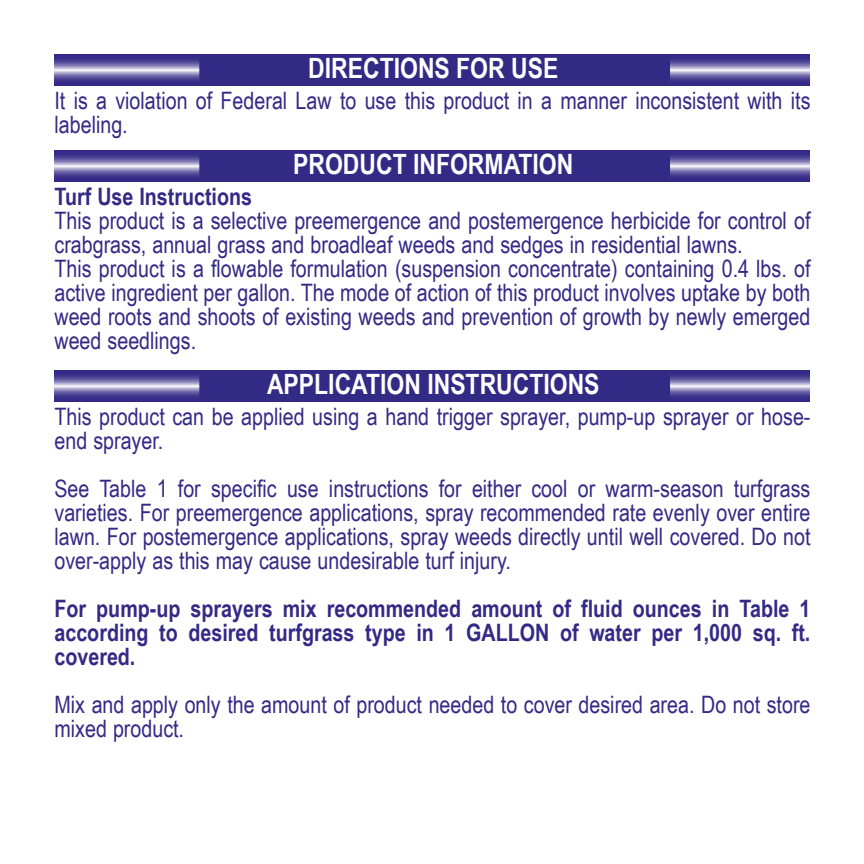
<style>
.page{position:relative;width:864px;height:864px;background:#fff}
.page>*{position:absolute;margin:0;border:0;box-sizing:border-box;transform-origin:0 0}
.t1{font:700 28px "Arial Narrow";color:#fff}
.t2{font:24px/24px "Arial Narrow";color:#332a86}
.t3{font:700 24px/24px "Arial Narrow";color:#332a86;text-align:justify}
</style>
<div class="page">
<svg style="left:54px;top:55px;width:756px;height:31px;background:#6b64a7"></svg>
<div style="left:199px;top:54px;width:471px;height:32px;background:#332a86;border-radius:8px"></div>
<svg style="left:54px;top:151px;width:756px;height:31px;background:#6b64a7"></svg>
<div style="left:199px;top:150px;width:471px;height:32px;background:#332a86;border-radius:8px"></div>
<svg style="left:54px;top:371px;width:756px;height:31px;background:#6b64a7"></svg>
<div style="left:199px;top:370px;width:471px;height:32px;background:#332a86;border-radius:8px"></div>
<p class="t1" style="left:308px;top:47px;width:252px">DIRECTIONS FOR USE</p>
<p class="t2" style="left:54px;top:87px;width:758px">It is a violation of Federal Law to use this product in a manner inconsistent with its labeling.</p>
<p class="t1" style="left:293px;top:143px;width:282px">PRODUCT INFORMATION</p>
<p class="t3" style="left:54px;top:183px;width:199px">Turf Use Instructions</p>
<p class="t2" style="left:54px;top:207px;width:757px">This product is a selective preemergence and postemergence herbicide for control of crabgrass, annual grass and broadleaf weeds and sedges in residential lawns.<br>This product is a flowable formulation (suspension concentrate) containing 0.4 lbs. of active ingredient per gallon. The mode of action of this product involves uptake by both weed roots and shoots of existing weeds and prevention of growth by newly emerged weed seedlings.</p>
<p class="t1" style="left:267px;top:363px;width:334px">APPLICATION INSTRUCTIONS</p>
<p class="t2" style="left:54px;top:403px;width:758px">This product can be applied using a hand trigger sprayer, pump-up sprayer or hose&shy;end sprayer.</p>
<p class="t2" style="left:54px;top:475px;width:757px;text-align:justify">See Table 1 for specific use instructions for either cool or warm-season turfgrass varieties. For preemergence applications, spray recommended rate evenly over entire lawn. For postemergence applications, spray weeds directly until well covered. Do not over-apply as this may cause undesirable turf injury.</p>
<p class="t3" style="left:54px;top:595px;width:758px">For pump-up sprayers mix recommended amount of fluid ounces in Table 1 according to desired turfgrass type in 1 GALLON of water per 1,000 sq. ft. covered.</p>
<p class="t2" style="left:54px;top:691px;width:757px">Mix and apply only the amount of product needed to cover desired area. Do not store mixed product.</p>
</div>
